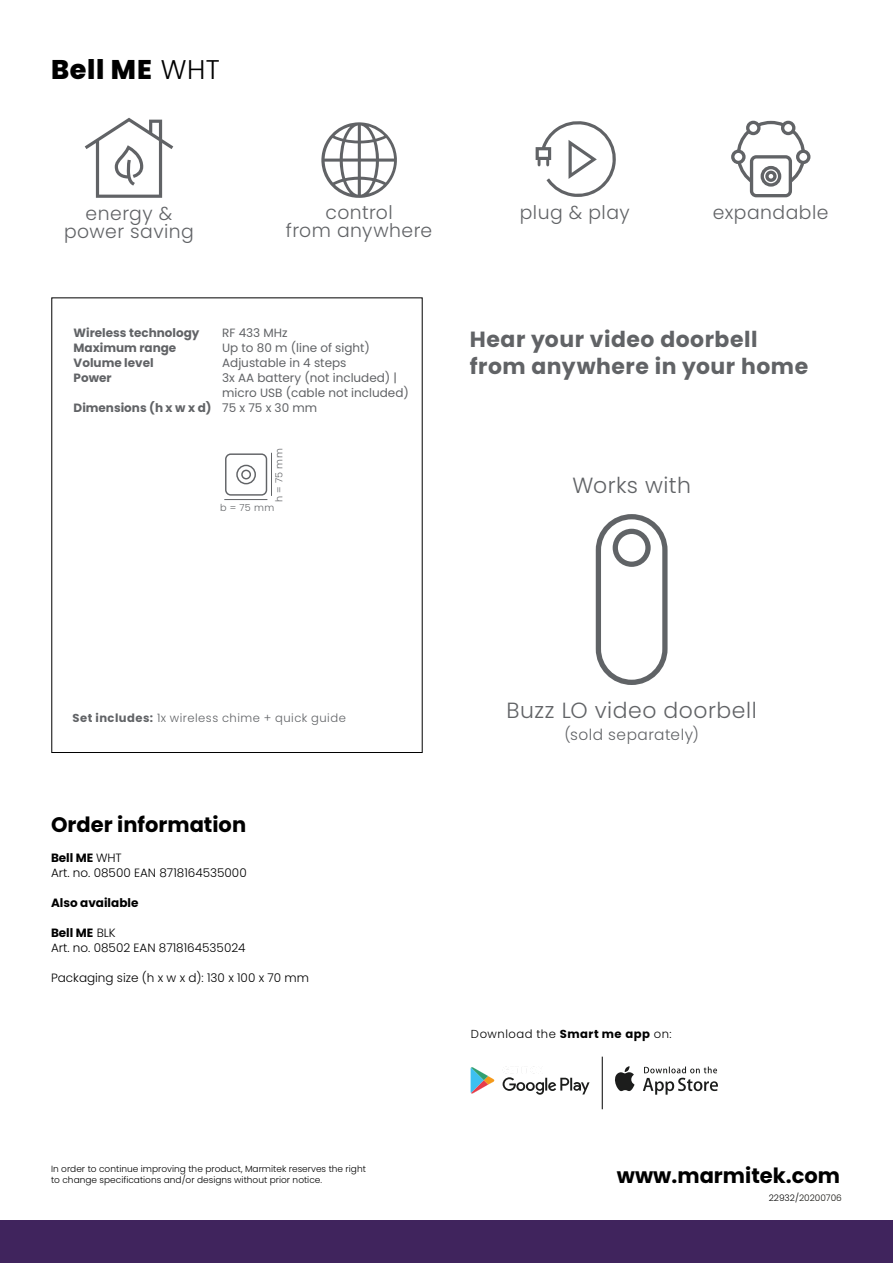
<style>
.page{position:relative;width:893px;height:1263px;background:#fff}
.page>*{position:absolute;margin:0;border:0;box-sizing:border-box;transform-origin:0 0}
.t1{font:800 27px "Poppins";letter-spacing:.025em;color:#000}
.t2{font:700 21.9px/26.4px "Poppins";letter-spacing:.025em;color:#616366}
.t3{font:300 21.9px "Poppins";letter-spacing:.025em;color:#616366}
.t4{font:700 21px "Poppins";color:#000}
.t5{font:300 18.75px/18.8px "Poppins";letter-spacing:.025em;color:#616366;text-align:center}
.t6{font:300 15.3px "Poppins";letter-spacing:.03em;color:#616366}
.t7{font:300 12px/15px "Poppins";color:#000}
.t8{font:12px "Poppins";color:#616366}
.t9{font:700 12px "Poppins";color:#616366}
.t10{font:700 12px "Poppins";color:#000}
.t11{font:300 11.55px "Poppins";letter-spacing:.045em;color:#616366}
.t12{font:300 11.55px "Poppins";letter-spacing:.045em;color:#000}
.t13{font:300 9.6px "Poppins";letter-spacing:.045em;color:#616366}
.t14{font:300 9px/11.2px "Poppins";color:#000}
.t15{font:300 9px "Poppins";color:#12110c}
.s1{font-weight:300}
.s2{font-weight:400}
.s3{font-weight:700}
.s4{color:#000}
</style>
<div class="page">
<svg style="left:503px;top:1069px;width:87px;height:26px"></svg>
<svg style="left:471px;top:1067px;width:23px;height:27px"></svg>
<svg style="left:615px;top:1066px;width:19px;height:25px"></svg>
<svg style="left:643px;top:1066px;width:75px;height:29px"></svg>
<hr style="left:602px;top:1057px;width:1px;height:52px;background:#000">
<div style="left:0;top:1220px;width:893px;height:43px;background:#40245d"></div>
<svg style="left:85px;top:118px;width:88px;height:80px"></svg>
<svg style="left:536px;top:121px;width:80px;height:76px"></svg>
<svg style="left:321px;top:122px;width:76px;height:76px"></svg>
<div style="left:737px;top:121px;width:68px;height:68px;border:3px solid #616366;border-radius:50%"></div>
<div style="left:748px;top:122px;width:11px;height:12px;background:#fff;border-radius:50%"></div>
<div style="left:746px;top:121px;width:14px;height:14px;border:3px solid #616366;border-radius:50%"></div>
<div style="left:783px;top:122px;width:11px;height:12px;background:#fff;border-radius:50%"></div>
<div style="left:781px;top:121px;width:14px;height:14px;border:3px solid #616366;border-radius:50%"></div>
<div style="left:798px;top:151px;width:11px;height:11px;background:#fff;border-radius:50%"></div>
<div style="left:796px;top:150px;width:14px;height:14px;border:3px solid #616366;border-radius:50%"></div>
<div style="left:733px;top:151px;width:11px;height:11px;background:#fff;border-radius:50%"></div>
<div style="left:731px;top:150px;width:15px;height:14px;border:3px solid #616366;border-radius:50%"></div>
<svg style="left:748px;top:155px;width:46px;height:42px"></svg>
<svg style="left:596px;top:514px;width:72px;height:171px"></svg>
<hr style="left:271px;top:453px;width:1px;height:43px;background:#616366">
<hr style="left:224px;top:499px;width:43px;height:1px;background:#616366">
<svg style="left:225px;top:453px;width:43px;height:43px"></svg>
<h1 class="t1" style="left:51px;top:54px;width:170px">Bell ME <span class="s1">WHT</span></h1>
<h3 class="t5" style="left:64px;top:204px;width:131px">energy &amp; power saving</h3>
<h3 class="t5" style="left:325px;top:203px;width:69px">control</h3>
<h3 class="t5" style="left:520px;top:203px;width:112px">plug &amp; play</h3>
<h3 class="t5" style="left:286px;top:221px;width:148px">from anywhere</h3>
<h3 class="t5" style="left:713px;top:203px;width:117px">expandable</h3>
<h3 class="t9" style="left:74px;top:326px;width:127px">Wireless technology</h3>
<h3 class="t8" style="left:222px;top:326px;width:67px">RF 433 MHz</h3>
<h3 class="t9" style="left:74px;top:341px;width:104px">Maximum range</h3>
<h3 class="t8" style="left:222px;top:341px;width:149px">Up to 80 m (line of sight)</h3>
<h3 class="t9" style="left:74px;top:356px;width:82px">Volume level</h3>
<h3 class="t8" style="left:222px;top:356px;width:126px">Adjustable in 4 steps</h3>
<h3 class="t9" style="left:74px;top:371px;width:40px">Power</h3>
<h3 class="t8" style="left:222px;top:371px;width:176px">3x AA battery (not included) |</h3>
<h3 class="t8" style="left:222px;top:386px;width:188px">micro USB (cable not included)</h3>
<h3 class="t9" style="left:74px;top:401px;width:245px">Dimensions (h x w x d) <span class="s2">75 x 75 x 30 mm</span></h3>
<p class="t13" style="left:274px;top:502px;width:55px;rotate:-90deg">h = 75 mm</p>
<p class="t13" style="left:220px;top:502px;width:56px">b = 75 mm</p>
<h2 class="t2" style="left:470px;top:326px;width:340px">Hear your video doorbell from anywhere in your home</h2>
<h2 class="t3" style="left:572px;top:473px;width:120px">Works with</h2>
<p class="t11" style="left:73px;top:711px;width:275px"><span class="s3">Set includes:</span> 1x wireless chime + quick guide</p>
<h3 class="t4" style="left:51px;top:813px;width:197px">Order information</h3>
<h3 class="t7" style="left:51px;top:851px;width:197px"><span class="s3">Bell ME</span> WHT<br>Art. no. 08500 EAN 8718164535000</h3>
<h3 class="t10" style="left:51px;top:896px;width:89px">Also available</h3>
<h3 class="t7" style="left:51px;top:926px;width:196px"><span class="s3">Bell ME</span> BLK<br>Art. no. 08502 EAN 8718164535024</h3>
<h3 class="t7" style="left:51px;top:971px;width:260px">Packaging size (h x w x d): 130 x 100 x 70 mm</h3>
<p class="t14" style="left:51px;top:1163px;width:316px">In order to continue improving the product, Marmitek reserves the right to change specifications and/or designs without prior notice.</p>
<h2 class="t3" style="left:507px;top:698px;width:252px">Buzz LO video doorbell</h2>
<h3 class="t6" style="left:564px;top:726px;width:136px">(sold separately)</h3>
<p class="t12" style="left:471px;top:1027px;width:202px">Download the <span class="s3">Smart me app</span> on:</p>
<h3 class="t4" style="left:617px;top:1163px;width:225px">www.marmitek.com</h3>
<p class="t15" style="left:769px;top:1193px;width:75px"><span class="s4">22932/</span>20200706</p>
</div>
